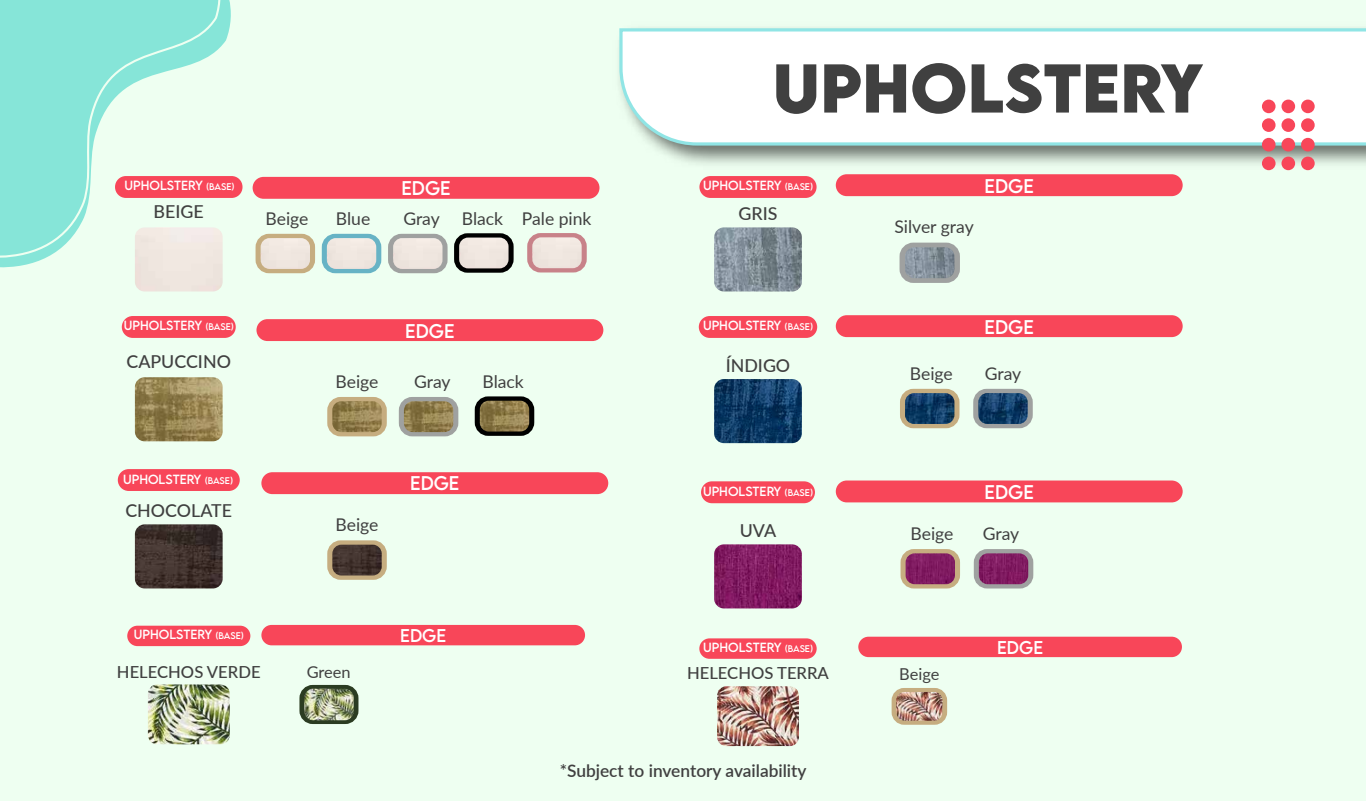
<style>
.page{position:relative;width:1366px;height:801px;background:#fff}
.page>*{position:absolute;margin:0;border:0;box-sizing:border-box;transform-origin:0 0}
.t1{font:700 61.25px "LEMONMILK";color:#404040}
.t2{font:500 17.88px "Lato";color:#404040}
.t3{font:17.62px "LEMONMILK";color:#fff}
.t4{font:17.5px "Lato";letter-spacing:-.005em;color:#404040}
.t5{font:600 17.25px "Lato";color:#404040}
.t6{font:500 16.62px "Lato";color:#404040}
.t7{font:16.5px "LEMONMILK";color:#fff}
.t8{font:16.38px "Lato";letter-spacing:-.005em;color:#404040}
.t9{font:11.88px "LEMONMILK";color:#fff}
.s1{font-size:8.62px}
</style>
<div class="page">
<div style="left:0;top:0;width:1365px;height:801px;background:#eefff1"></div>
<svg style="left:0;top:0;width:235px;height:268px"></svg>
<img style="left:655px;top:147px;width:710px;height:24px">
<svg style="left:619px;top:28px;width:746px;height:119px"></svg>
<div style="left:1261px;top:157px;width:14px;height:13px;background:#f84659;border-radius:50%"></div>
<div style="left:1281px;top:157px;width:13px;height:13px;background:#f84659;border-radius:50%"></div>
<div style="left:1300px;top:157px;width:14px;height:13px;background:#f84659;border-radius:50%"></div>
<div style="left:1261px;top:138px;width:14px;height:13px;background:#f84659;border-radius:50%"></div>
<div style="left:1281px;top:138px;width:13px;height:13px;background:#f84659;border-radius:50%"></div>
<div style="left:1300px;top:138px;width:14px;height:13px;background:#f84659;border-radius:50%"></div>
<div style="left:1261px;top:118px;width:14px;height:14px;background:#f84659;border-radius:50%"></div>
<div style="left:1281px;top:118px;width:13px;height:14px;background:#f84659;border-radius:50%"></div>
<div style="left:1300px;top:118px;width:14px;height:14px;background:#f84659;border-radius:50%"></div>
<div style="left:1261px;top:100px;width:14px;height:13px;background:#f84659;border-radius:50%"></div>
<div style="left:1281px;top:100px;width:13px;height:13px;background:#f84659;border-radius:50%"></div>
<div style="left:1300px;top:100px;width:14px;height:13px;background:#f84659;border-radius:50%"></div>
<div style="left:115px;top:176px;width:127px;height:22px;background:#f84659;border-radius:11px"></div>
<img style="left:135px;top:227px;width:88px;height:64px">
<div style="left:252px;top:177px;width:347px;height:22px;background:#f84659;border-radius:11px"></div>
<div style="left:255px;top:234px;width:60px;height:39px;border:9px solid #c6ad80;border-radius:9px"></div>
<div style="left:322px;top:234px;width:59px;height:39px;border:9px solid #67b3c5;border-radius:9px"></div>
<div style="left:388px;top:234px;width:59px;height:39px;border:9px solid #9fa1a0;border-radius:9px"></div>
<img style="left:260px;top:238px;width:50px;height:31px">
<img style="left:327px;top:238px;width:49px;height:31px">
<img style="left:393px;top:238px;width:49px;height:31px">
<div style="left:454px;top:233px;width:59px;height:40px;border:9px solid #000;border-radius:9px"></div>
<div style="left:527px;top:233px;width:59px;height:39px;border:9px solid #c88289;border-radius:9px"></div>
<img style="left:459px;top:237px;width:49px;height:31px">
<img style="left:532px;top:237px;width:49px;height:31px">
<div style="left:122px;top:316px;width:114px;height:22px;background:#f84659;border-radius:11px"></div>
<img style="left:135px;top:377px;width:88px;height:64px">
<div style="left:256px;top:319px;width:347px;height:22px;background:#f84659;border-radius:11px"></div>
<div style="left:118px;top:469px;width:122px;height:22px;background:#f84659;border-radius:11px"></div>
<img style="left:135px;top:524px;width:88px;height:64px">
<div style="left:261px;top:472px;width:347px;height:22px;background:#f84659;border-radius:11px"></div>
<div style="left:327px;top:540px;width:60px;height:40px;border:9px solid #c6ad80;border-radius:9px"></div>
<img style="left:332px;top:545px;width:50px;height:30px">
<div style="left:699px;top:176px;width:117px;height:22px;background:#f84659;border-radius:11px"></div>
<img style="left:714px;top:227px;width:87px;height:64px">
<div style="left:835px;top:174px;width:347px;height:22px;background:#f84659;border-radius:11px"></div>
<div style="left:899px;top:243px;width:60px;height:40px;border:10px solid #9fa1a0;border-radius:9px"></div>
<img style="left:905px;top:247px;width:49px;height:31px">
<div style="left:698px;top:316px;width:119px;height:22px;background:#f84659;border-radius:11px"></div>
<img style="left:714px;top:379px;width:87px;height:64px">
<div style="left:835px;top:315px;width:347px;height:22px;background:#f84659;border-radius:11px"></div>
<div style="left:899px;top:389px;width:60px;height:39px;border:9px solid #c6ad80;border-radius:9px"></div>
<div style="left:973px;top:389px;width:59px;height:39px;border:9px solid #9fa1a0;border-radius:9px"></div>
<img style="left:905px;top:393px;width:49px;height:31px">
<img style="left:978px;top:393px;width:49px;height:31px">
<div style="left:701px;top:481px;width:113px;height:22px;background:#f84659;border-radius:11px"></div>
<img style="left:714px;top:544px;width:87px;height:64px">
<div style="left:835px;top:480px;width:347px;height:22px;background:#f84659;border-radius:11px"></div>
<div style="left:900px;top:549px;width:59px;height:39px;border:9px solid #c6ad80;border-radius:9px"></div>
<div style="left:973px;top:549px;width:60px;height:39px;border:9px solid #9fa1a0;border-radius:9px"></div>
<img style="left:905px;top:553px;width:49px;height:31px">
<img style="left:978px;top:553px;width:50px;height:31px">
<div style="left:327px;top:397px;width:60px;height:39px;border:9px solid #c6ad80;border-radius:9px"></div>
<div style="left:399px;top:397px;width:59px;height:39px;border:9px solid #9fa1a0;border-radius:9px"></div>
<img style="left:332px;top:401px;width:50px;height:31px">
<img style="left:404px;top:401px;width:49px;height:31px">
<div style="left:474px;top:396px;width:60px;height:40px;border:9px solid #000;border-radius:9px"></div>
<img style="left:480px;top:401px;width:49px;height:30px">
<div style="left:699px;top:638px;width:117px;height:21px;background:#f84659;border-radius:10px"></div>
<img style="left:717px;top:686px;width:81px;height:60px">
<div style="left:127px;top:626px;width:123px;height:20px;background:#f84659;border-radius:10px"></div>
<img style="left:148px;top:684px;width:82px;height:60px">
<div style="left:261px;top:625px;width:324px;height:20px;background:#f84659;border-radius:10px"></div>
<div style="left:858px;top:637px;width:323px;height:20px;background:#f84659;border-radius:10px"></div>
<div style="left:891px;top:688px;width:56px;height:37px;border:8px solid #c6ad80;border-radius:8px"></div>
<img style="left:896px;top:692px;width:46px;height:29px">
<div style="left:299px;top:685px;width:59px;height:39px;border:9px solid #2b3c22;border-radius:9px"></div>
<img style="left:304px;top:689px;width:49px;height:31px">
<p class="t9" style="left:124px;top:178px;width:111px">UPHOLSTERY <span class="s1">(BASE)</span></p>
<h2 class="t2" style="left:154px;top:199px;width:52px">BEIGE</h2>
<h3 class="t3" style="left:401px;top:177px;width:51px">EDGE</h3>
<h3 class="t4" style="left:265px;top:206px;width:44px">Beige</h3>
<h3 class="t4" style="left:336px;top:206px;width:36px">Blue</h3>
<h3 class="t4" style="left:403px;top:206px;width:38px">Gray</h3>
<h3 class="t4" style="left:462px;top:206px;width:131px">Black Pale pink</h3>
<p class="t9" style="left:124px;top:318px;width:111px">UPHOLSTERY <span class="s1">(BASE)</span></p>
<h2 class="t2" style="left:126px;top:348px;width:106px">CAPUCCINO</h2>
<p class="t9" style="left:123px;top:471px;width:111px">UPHOLSTERY <span class="s1">(BASE)</span></p>
<h2 class="t2" style="left:125px;top:497px;width:108px">CHOCOLATE</h2>
<h3 class="t3" style="left:405px;top:319px;width:51px">EDGE</h3>
<h3 class="t4" style="left:335px;top:369px;width:44px">Beige</h3>
<h3 class="t4" style="left:414px;top:369px;width:38px">Gray</h3>
<h3 class="t4" style="left:482px;top:369px;width:43px">Black</h3>
<h3 class="t4" style="left:335px;top:512px;width:44px">Beige</h3>
<h3 class="t3" style="left:410px;top:471px;width:51px">EDGE</h3>
<h1 class="t1" style="left:772px;top:47px;width:433px">UPHOLSTERY</h1>
<p class="t9" style="left:703px;top:178px;width:111px">UPHOLSTERY <span class="s1">(BASE)</span></p>
<h2 class="t2" style="left:738px;top:201px;width:40px">GRIS</h2>
<p class="t9" style="left:703px;top:318px;width:111px">UPHOLSTERY <span class="s1">(BASE)</span></p>
<h2 class="t2" style="left:725px;top:352px;width:66px">ÍNDIGO</h2>
<p class="t9" style="left:703px;top:483px;width:111px">UPHOLSTERY <span class="s1">(BASE)</span></p>
<h2 class="t2" style="left:739px;top:517px;width:38px">UVA</h2>
<h3 class="t4" style="left:894px;top:214px;width:81px">Silver gray</h3>
<h3 class="t3" style="left:984px;top:174px;width:51px">EDGE</h3>
<h3 class="t3" style="left:984px;top:315px;width:51px">EDGE</h3>
<h3 class="t4" style="left:909px;top:361px;width:44px">Beige</h3>
<h3 class="t4" style="left:984px;top:361px;width:38px">Gray</h3>
<h3 class="t3" style="left:984px;top:480px;width:51px">EDGE</h3>
<h3 class="t4" style="left:910px;top:521px;width:44px">Beige</h3>
<h3 class="t4" style="left:982px;top:521px;width:38px">Gray</h3>
<p class="t9" style="left:134px;top:627px;width:111px">UPHOLSTERY <span class="s1">(BASE)</span></p>
<h3 class="t6" style="left:117px;top:659px;width:145px">HELECHOS VERDE</h3>
<h3 class="t7" style="left:400px;top:625px;width:48px">EDGE</h3>
<p class="t9" style="left:703px;top:639px;width:111px">UPHOLSTERY <span class="s1">(BASE)</span></p>
<h3 class="t6" style="left:687px;top:661px;width:143px">HELECHOS TERRA</h3>
<h3 class="t8" style="left:307px;top:661px;width:45px">Green</h3>
<h3 class="t8" style="left:899px;top:662px;width:42px">Beige</h3>
<h3 class="t5" style="left:559px;top:758px;width:248px">*Subject to inventory availability</h3>
<h3 class="t7" style="left:997px;top:636px;width:48px">EDGE</h3>
</div>
